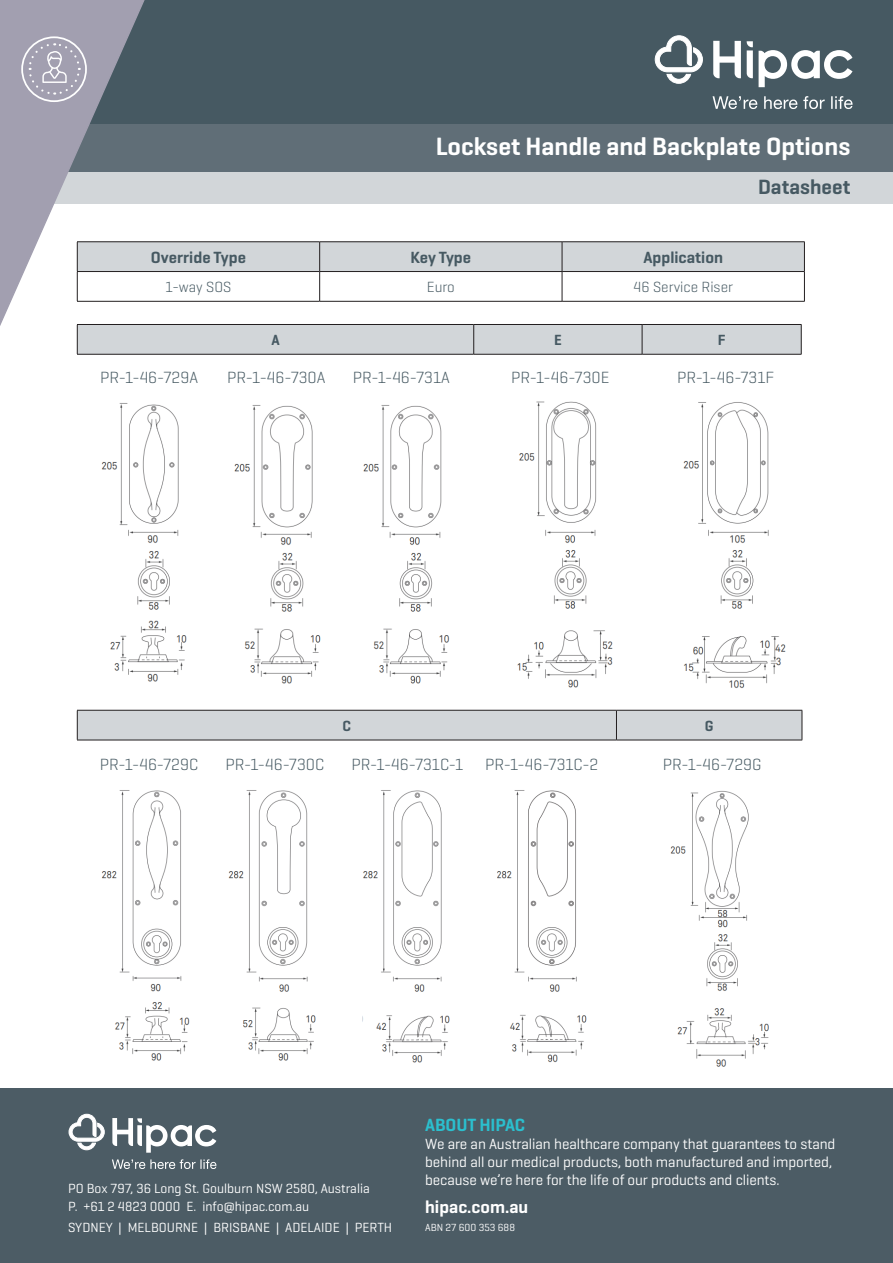
<style>
.page{position:relative;width:893px;height:1263px;background:#fff}
.page>*{position:absolute;margin:0;border:0;box-sizing:border-box;transform-origin:0 0}
.t1{font:600 25.5px "Geogrotesque";color:#fff}
.t2{font:600 21px "Geogrotesque";color:#465962}
.t3{font:600 18px "Geogrotesque";color:#fff}
.t4{font:600 18px "Geogrotesque";letter-spacing:-.005em;color:#2bbfce}
.Numbered{font:300 16.5px "Geogrotesque";color:#465962}
.Numbered-2{font:600 16.5px "Geogrotesque";color:#465962}
.t5{font:15px/18px "Geogrotesque";letter-spacing:-.005em;color:#fff}
.Numbered-3{font:300 15px "Geogrotesque";color:#465962}
.Numbered-4{font:600 15px "Geogrotesque";color:#465962}
.t6{font:13.5px "Geogrotesque";color:#fff}
.t7{font:10.5px "Geogrotesque";color:#fff}
</style>
<div class="page">
<div style="left:0;top:108px;width:893px;height:64px;background:#606e77"></div>
<div style="left:0;top:172px;width:893px;height:31px;background:#d2d6d9"></div>
<div style="left:0;top:0;width:893px;height:123px;background:#465962"></div>
<svg style="left:654px;top:35px;width:49px;height:49px"></svg>
<svg style="left:713px;top:96px;width:140px;height:13px"></svg>
<svg style="left:759px;top:50px;width:93px;height:37px"></svg>
<svg style="left:747px;top:41px;width:6px;height:37px"></svg>
<svg style="left:713px;top:41px;width:28px;height:37px"></svg>
<svg style="left:0;top:0;width:168px;height:333px"></svg>
<div style="left:21px;top:36px;width:66px;height:66px;border:2px solid #fff;border-radius:50%"></div>
<svg style="left:27px;top:42px;width:54px;height:54px;background:#aeabba"></svg>
<div style="left:0;top:1089px;width:893px;height:174px;background:#4c5c65"></div>
<svg style="left:68px;top:1114px;width:37px;height:36px"></svg>
<svg style="left:112px;top:1159px;width:104px;height:10px"></svg>
<svg style="left:112px;top:1118px;width:104px;height:35px"></svg>
<hr style="left:77px;top:241px;width:243px;height:1px;background:#231f20">
<hr style="left:320px;top:241px;width:242px;height:1px;background:#231f20">
<hr style="left:562px;top:241px;width:243px;height:1px;background:#231f20">
<svg style="left:77px;top:242px;width:728px;height:59px"></svg>
<hr style="left:77px;top:301px;width:243px;height:1px;background:#231f20">
<hr style="left:320px;top:301px;width:242px;height:1px;background:#231f20">
<hr style="left:562px;top:301px;width:243px;height:1px;background:#231f20">
<svg style="left:77px;top:324px;width:725px;height:30px;background:#c9cccf"></svg>
<hr style="left:77px;top:354px;width:397px;height:1px;background:#231f20">
<hr style="left:474px;top:354px;width:168px;height:1px;background:#231f20">
<hr style="left:642px;top:354px;width:159px;height:1px;background:#231f20">
<div style="left:78px;top:711px;width:724px;height:29px;background:#d2d6d9"></div>
<hr style="left:77px;top:710px;width:539px;height:1px;background:#231f20">
<hr style="left:77px;top:710px;width:1px;height:30px;background:#231f20">
<hr style="left:616px;top:710px;width:186px;height:1px;background:#231f20">
<hr style="left:616px;top:710px;width:1px;height:30px;background:#231f20">
<hr style="left:802px;top:710px;width:1px;height:30px;background:#231f20">
<hr style="left:77px;top:740px;width:539px;height:1px;background:#231f20">
<hr style="left:616px;top:740px;width:186px;height:1px;background:#231f20">
<img style="left:101px;top:403px;width:86px;height:279px">
<img style="left:517px;top:401px;width:96px;height:287px">
<img style="left:683px;top:402px;width:103px;height:286px">
<img style="left:102px;top:790px;width:88px;height:271px">
<img style="left:234px;top:405px;width:87px;height:279px">
<img style="left:363px;top:405px;width:87px;height:279px">
<img style="left:228px;top:790px;width:88px;height:271px">
<img style="left:497px;top:790px;width:90px;height:273px">
<img style="left:363px;top:790px;width:87px;height:273px">
<img style="left:670px;top:790px;width:99px;height:277px">
<p class="t1" style="left:436px;top:131px;width:416px">Lockset Handle and Backplate Options</p>
<p class="t2" style="left:758px;top:174px;width:94px">Datasheet</p>
<p class="Numbered-2" style="left:151px;top:247px;width:97px">Override Type</p>
<p class="Numbered-2" style="left:411px;top:247px;width:62px">Key Type</p>
<p class="Numbered-2" style="left:643px;top:247px;width:81px">Application</p>
<p class="Numbered-3" style="left:166px;top:278px;width:67px">1-way SOS</p>
<p class="Numbered-3" style="left:427px;top:278px;width:30px">Euro</p>
<p class="Numbered-3" style="left:634px;top:278px;width:101px">46 Service Riser</p>
<p class="Numbered-4" style="left:271px;top:330px;width:10px">A</p>
<p class="Numbered-4" style="left:554px;top:330px;width:9px">E</p>
<p class="Numbered-4" style="left:718px;top:330px;width:9px">F</p>
<p class="Numbered" style="left:100px;top:367px;width:99px">PR-1-46-729A</p>
<p class="Numbered" style="left:227px;top:367px;width:100px">PR-1-46-730A</p>
<p class="Numbered" style="left:511px;top:367px;width:100px">PR-1-46-730E</p>
<p class="Numbered" style="left:677px;top:367px;width:99px">PR-1-46-731F</p>
<p class="Numbered" style="left:353px;top:367px;width:99px">PR-1-46-731A</p>
<p class="Numbered-4" style="left:343px;top:716px;width:10px">C</p>
<p class="Numbered-4" style="left:705px;top:716px;width:10px">G</p>
<p class="Numbered" style="left:100px;top:754px;width:100px">PR-1-46-729C</p>
<p class="Numbered" style="left:226px;top:754px;width:100px">PR-1-46-730C</p>
<p class="Numbered" style="left:352px;top:754px;width:113px">PR-1-46-731C-1</p>
<p class="Numbered" style="left:663px;top:754px;width:100px">PR-1-46-729G</p>
<p class="Numbered" style="left:485px;top:754px;width:114px">PR-1-46-731C-2</p>
<p class="t6" style="left:68px;top:1180px;width:303px">PO Box 797, 36 Long St. Goulburn NSW 2580, Australia</p>
<p class="t6" style="left:68px;top:1198px;width:243px">P. +61 2 4823 0000 E. info@hipac.com.au</p>
<p class="t6" style="left:68px;top:1219px;width:326px">SYDNEY | MELBOURNE | BRISBANE | ADELAIDE | PERTH</p>
<p class="t4" style="left:425px;top:1113px;width:101px">ABOUT HIPAC</p>
<p class="t5" style="left:425px;top:1134px;width:412px">We are an Australian healthcare company that guarantees to stand behind all our medical products, both manufactured and imported, because we’re here for the life of our products and clients.</p>
<p class="t3" style="left:425px;top:1196px;width:105px">hipac.com.au</p>
<p class="t7" style="left:425px;top:1221px;width:91px">ABN 27 600 353 688</p>
</div>
